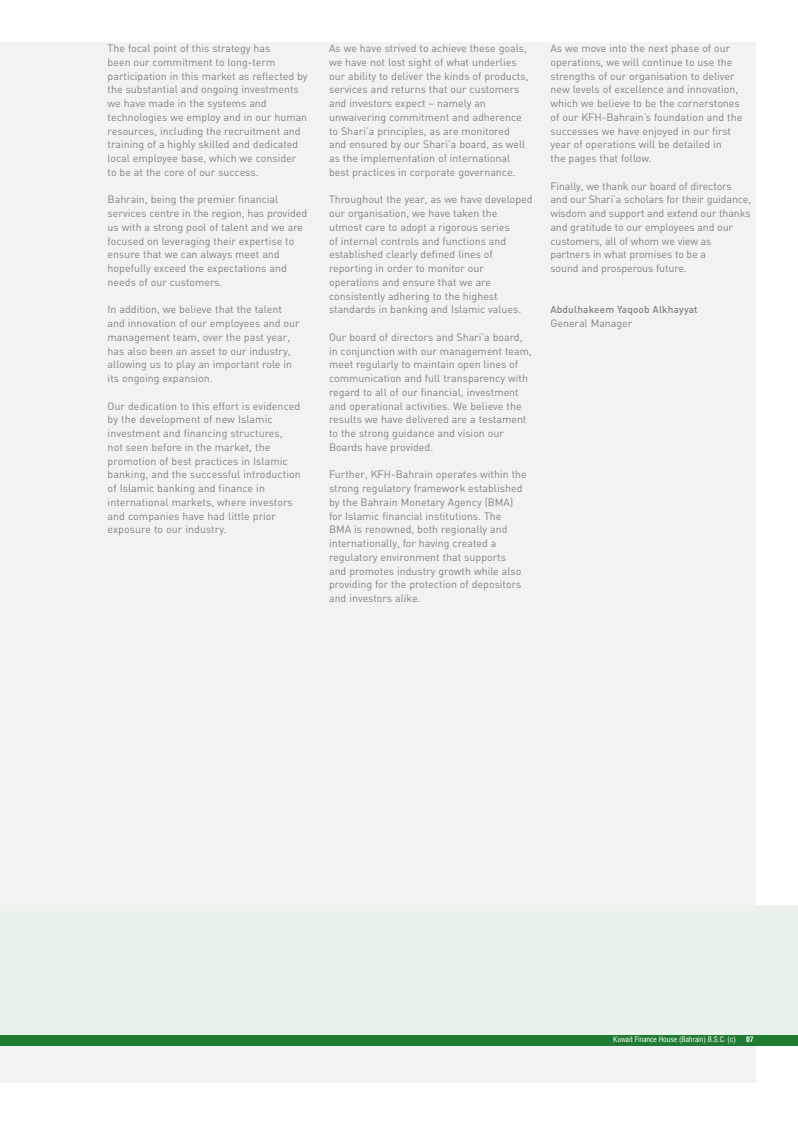
<style>
.page{position:relative;width:798px;height:1134px;background:#fff}
.page>*{position:absolute;margin:0;border:0;box-sizing:border-box;transform-origin:0 0}
.t1{font:10.62px/13.8px "DIN";color:#7f8285}
.t2{font:500 10px "DIN";letter-spacing:.015em;color:#7f8285}
.t3{font:condensed 7.5px "Helvetica";letter-spacing:-.01em;color:#fff}
.t4{font:700 condensed 7.5px "Helvetica";color:#fff}
</style>
<div class="page">
<div style="left:0;top:43px;width:755px;height:1040px;background:#f2f2f3"></div>
<hr style="left:0;top:924px;width:1px;height:122px;background:#207c32">
<hr style="left:0;top:905px;width:1px;height:130px;background:#e9f2eb">
<div style="left:1px;top:924px;width:796px;height:122px;background:#207c32"></div>
<div style="left:1px;top:905px;width:796px;height:130px;background:#e9f2eb"></div>
<p class="t1" style="left:108px;top:41px;width:201px">The focal point of this strategy has<br>been our commitment to long-term participation in this market as reflected by the substantial and ongoing investments we have made in the systems and technologies we employ and in our human resources, including the recruitment and training of a highly skilled and dedicated local employee base, which we consider to be at the core of our success.</p>
<p class="t1" style="left:108px;top:193px;width:201px">Bahrain, being the premier financial services centre in the region, has provided us with a strong pool of talent and we are focused on leveraging their expertise to ensure that we can always meet and hopefully exceed the expectations and needs of our customers.</p>
<p class="t1" style="left:108px;top:303px;width:193px">In addition, we believe that the talent and innovation of our employees and our management team, over the past year, has also been an asset to our industry, allowing us to play an important role in its ongoing expansion.</p>
<p class="t1" style="left:108px;top:399px;width:194px">Our dedication to this effort is evidenced by the development of new Islamic investment and financing structures,<br>not seen before in the market, the promotion of best practices in Islamic banking, and the successful introduction of Islamic banking and finance in international markets, where investors and companies have had little prior exposure to our industry.</p>
<p class="t1" style="left:329px;top:41px;width:201px">As we have strived to achieve these goals, we have not lost sight of what underlies our ability to deliver the kinds of products, services and returns that our customers and investors expect – namely an unwaivering commitment and adherence to Shari’a principles, as are monitored and ensured by our Shari’a board, as well as the implementation of international best practices in corporate governance.</p>
<p class="t1" style="left:329px;top:193px;width:205px">Throughout the year, as we have developed our organisation, we have taken the utmost care to adopt a rigorous series<br>of internal controls and functions and established clearly defined lines of reporting in order to monitor our operations and ensure that we are consistently adhering to the highest standards in banking and Islamic values.</p>
<p class="t1" style="left:329px;top:330px;width:204px">Our board of directors and Shari’a board, in conjunction with our management team, meet regularly to maintain open lines of communication and full transparency with regard to all of our financial, investment and operational activities. We believe the results we have delivered are a testament to the strong guidance and vision our Boards have provided.</p>
<p class="t1" style="left:329px;top:468px;width:199px">Further, KFH-Bahrain operates within the strong regulatory framework established by the Bahrain Monetary Agency (BMA) for Islamic financial institutions. The<br>BMA is renowned, both regionally and internationally, for having created a regulatory environment that supports<br>and promotes industry growth while also providing for the protection of depositors and investors alike.</p>
<p class="t1" style="left:550px;top:41px;width:193px">As we move into the next phase of our operations, we will continue to use the strengths of our organisation to deliver new levels of excellence and innovation, which we believe to be the cornerstones of our KFH-Bahrain’s foundation and the successes we have enjoyed in our first year of operations will be detailed in<br>the pages that follow.</p>
<p class="t1" style="left:550px;top:179px;width:202px">Finally, we thank our board of directors and our Shari’a scholars for their guidance, wisdom and support and extend our thanks and gratitude to our employees and our customers, all of whom we view as partners in what promises to be a<br>sound and prosperous future.</p>
<p class="t2" style="left:550px;top:304px;width:149px">Abdulhakeem Yaqoob Alkhayyat</p>
<p class="t1" style="left:550px;top:316px;width:83px">General Manager</p>
<p class="t3" style="left:613px;top:1035px;width:124px">Kuwait Finance House (Bahrain) B.S.C. (c)</p>
<p class="t4" style="left:745px;top:1035px;width:9px">07</p>
</div>
